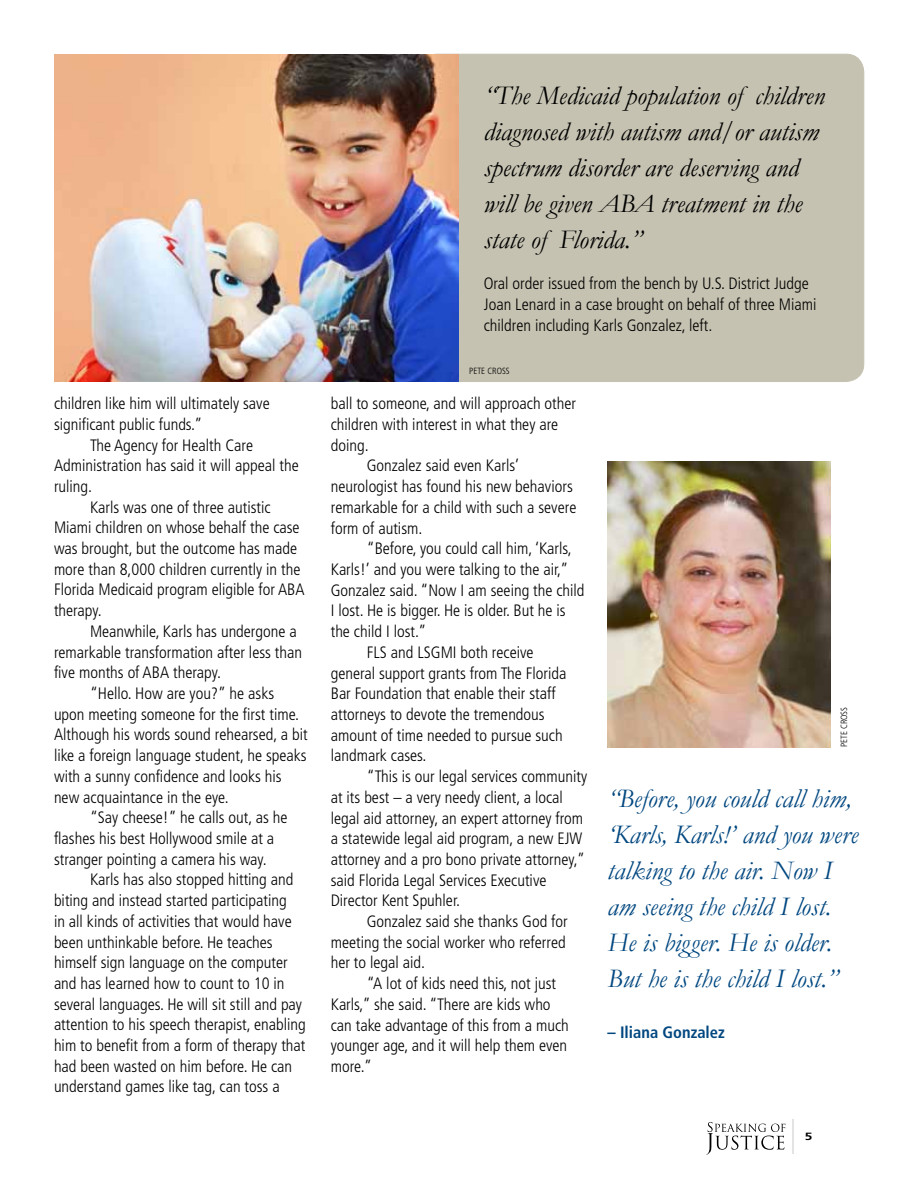
<style>
.page{position:relative;width:918px;height:1188px;background:#fff}
.page>*{position:absolute;margin:0;border:0;box-sizing:border-box;transform-origin:0 0}
.t1{font:italic 27px/36px "Garamond";color:#000}
.t2{font:italic 27px/36px "Garamond";color:#004780}
.t3{font:300 condensed 16.5px/20.7px "Frutiger LT Std";color:#000}
.t4{font:700 condensed 16.5px "Frutiger LT Std";color:#004780}
.t5{font:700 10.5px "Frutiger LT Std";color:#000;scale:1.3 1}
.t6{font:300 condensed 9px "Frutiger LT Std";color:#000}
</style>
<div class="page">
<hr style="left:792px;top:1119px;width:2px;height:35px;background:#000">
<svg style="left:706px;top:1122px;width:80px;height:33px"></svg>
<div style="left:419px;top:54px;width:445px;height:328px;background:#c5c2b1;border-radius:18px"></div>
<img style="left:608px;top:461px;width:223px;height:286px">
<img style="left:54px;top:54px;width:405px;height:328px">
<p class="t3" style="left:54px;top:393px;width:217px">children like him will ultimately save significant public funds.”</p>
<p class="t3" style="left:90px;top:435px;width:165px">The Agency for Health Care</p>
<p class="t3" style="left:54px;top:455px;width:246px">Administration has said it will appeal the</p>
<p class="t3" style="left:54px;top:476px;width:40px">ruling.</p>
<p class="t3" style="left:90px;top:497px;width:182px">Karls was one of three autistic</p>
<p class="t3" style="left:54px;top:518px;width:247px">Miami children on whose behalf the case</p>
<p class="t3" style="left:54px;top:538px;width:245px">was brought, but the outcome has made</p>
<p class="t3" style="left:54px;top:559px;width:248px">more than 8,000 children currently in the</p>
<p class="t3" style="left:54px;top:580px;width:252px">Florida Medicaid program eligible for ABA</p>
<p class="t3" style="left:54px;top:600px;width:49px">therapy.</p>
<p class="t3" style="left:90px;top:621px;width:208px">Meanwhile, Karls has undergone a</p>
<p class="t3" style="left:54px;top:642px;width:250px">remarkable transformation after less than</p>
<p class="t3" style="left:54px;top:663px;width:169px">five months of ABA therapy.</p>
<p class="t3" style="left:90px;top:683px;width:186px">“Hello. How are you?” he asks</p>
<p class="t3" style="left:54px;top:704px;width:247px">upon meeting someone for the first time.</p>
<p class="t3" style="left:54px;top:725px;width:255px">Although his words sound rehearsed, a bit</p>
<p class="t3" style="left:54px;top:745px;width:254px">like a foreign language student, he speaks</p>
<p class="t3" style="left:54px;top:766px;width:229px">with a sunny confidence and looks his</p>
<p class="t3" style="left:54px;top:787px;width:176px">new acquaintance in the eye.</p>
<p class="t3" style="left:90px;top:807px;width:199px">“Say cheese!” he calls out, as he</p>
<p class="t3" style="left:54px;top:828px;width:222px">flashes his best Hollywood smile at a</p>
<p class="t3" style="left:54px;top:849px;width:214px">stranger pointing a camera his way.</p>
<p class="t3" style="left:90px;top:870px;width:205px">Karls has also stopped hitting and</p>
<p class="t3" style="left:54px;top:890px;width:234px">biting and instead started participating</p>
<p class="t3" style="left:54px;top:911px;width:239px">in all kinds of activities that would have</p>
<p class="t3" style="left:54px;top:932px;width:220px">been unthinkable before. He teaches</p>
<p class="t3" style="left:54px;top:952px;width:235px">himself sign language on the computer</p>
<p class="t3" style="left:54px;top:973px;width:232px">and has learned how to count to 10 in</p>
<p class="t3" style="left:54px;top:994px;width:250px">several languages. He will sit still and pay</p>
<p class="t3" style="left:54px;top:1015px;width:253px">attention to his speech therapist, enabling</p>
<p class="t3" style="left:54px;top:1035px;width:253px">him to benefit from a form of therapy that</p>
<p class="t3" style="left:54px;top:1056px;width:240px">had been wasted on him before. He can</p>
<p class="t3" style="left:54px;top:1077px;width:227px">understand games like tag, can toss a</p>
<h1 class="t1" style="left:484px;top:77px;width:343px">“The Medicaid population of children diagnosed with autism and/or autism spectrum disorder are deserving and will be given ABA treatment in the state of Florida.”</h1>
<p class="t3" style="left:484px;top:274px;width:334px">Oral order issued from the bench by U.S. District Judge<br>Joan Lenard in a case brought on behalf of three Miami children including Karls Gonzalez, left.</p>
<p class="t6" style="left:469px;top:366px;width:42px">PETE CROSS</p>
<p class="t3" style="left:331px;top:394px;width:247px">ball to someone, and will approach other</p>
<p class="t3" style="left:331px;top:414px;width:229px">children with interest in what they are</p>
<p class="t3" style="left:331px;top:435px;width:39px">doing.</p>
<p class="t3" style="left:367px;top:456px;width:154px">Gonzalez said even Karls’</p>
<p class="t3" style="left:331px;top:476px;width:244px">neurologist has found his new behaviors</p>
<p class="t3" style="left:331px;top:497px;width:247px">remarkable for a child with such a severe</p>
<p class="t3" style="left:331px;top:518px;width:93px">form of autism.</p>
<p class="t3" style="left:367px;top:539px;width:206px">“Before, you could call him, ‘Karls,</p>
<p class="t3" style="left:331px;top:559px;width:239px">Karls!’ and you were talking to the air,”</p>
<p class="t3" style="left:331px;top:580px;width:255px">Gonzalez said. “Now I am seeing the child</p>
<p class="t3" style="left:331px;top:601px;width:236px">I lost. He is bigger. He is older. But he is</p>
<p class="t3" style="left:331px;top:621px;width:97px">the child I lost.”</p>
<p class="t3" style="left:367px;top:642px;width:168px">FLS and LSGMI both receive</p>
<p class="t3" style="left:331px;top:663px;width:237px">general support grants from The Florida</p>
<p class="t3" style="left:331px;top:683px;width:226px">Bar Foundation that enable their staff</p>
<p class="t3" style="left:331px;top:704px;width:215px">attorneys to devote the tremendous</p>
<p class="t3" style="left:331px;top:725px;width:233px">amount of time needed to pursue such</p>
<p class="t3" style="left:331px;top:746px;width:97px">landmark cases.</p>
<p class="t3" style="left:367px;top:766px;width:222px">“This is our legal services community</p>
<p class="t3" style="left:331px;top:787px;width:234px">at its best – a very needy client, a local</p>
<p class="t3" style="left:331px;top:808px;width:254px">legal aid attorney, an expert attorney from</p>
<p class="t3" style="left:331px;top:828px;width:253px">a statewide legal aid program, a new EJW</p>
<p class="t3" style="left:331px;top:849px;width:256px">attorney and a pro bono private attorney,”</p>
<p class="t3" style="left:331px;top:870px;width:217px">said Florida Legal Services Executive</p>
<p class="t3" style="left:331px;top:891px;width:131px">Director Kent Spuhler.</p>
<p class="t3" style="left:367px;top:911px;width:203px">Gonzalez said she thanks God for</p>
<p class="t3" style="left:331px;top:932px;width:237px">meeting the social worker who referred</p>
<p class="t3" style="left:331px;top:953px;width:96px">her to legal aid.</p>
<p class="t3" style="left:367px;top:973px;width:191px">“A lot of kids need this, not just</p>
<p class="t3" style="left:331px;top:994px;width:221px">Karls,” she said. “There are kids who</p>
<p class="t3" style="left:331px;top:1015px;width:239px">can take advantage of this from a much</p>
<p class="t3" style="left:331px;top:1035px;width:238px">younger age, and it will help them even</p>
<p class="t3" style="left:331px;top:1056px;width:43px">more.”</p>
<p class="t6" style="left:839px;top:747px;width:42px;rotate:-90deg">PETE CROSS</p>
<h1 class="t2" style="left:608px;top:780px;width:252px">“Before, you could call him, ‘Karls, Karls!’ and you were talking to the air. Now I am seeing the child I lost.<br>He is bigger. He is older.<br>But he is the child I lost.”</h1>
<p class="t4" style="left:608px;top:1023px;width:119px">– Iliana Gonzalez</p>
<p class="t5" style="left:805px;top:1130px;width:7px">5</p>
</div>
